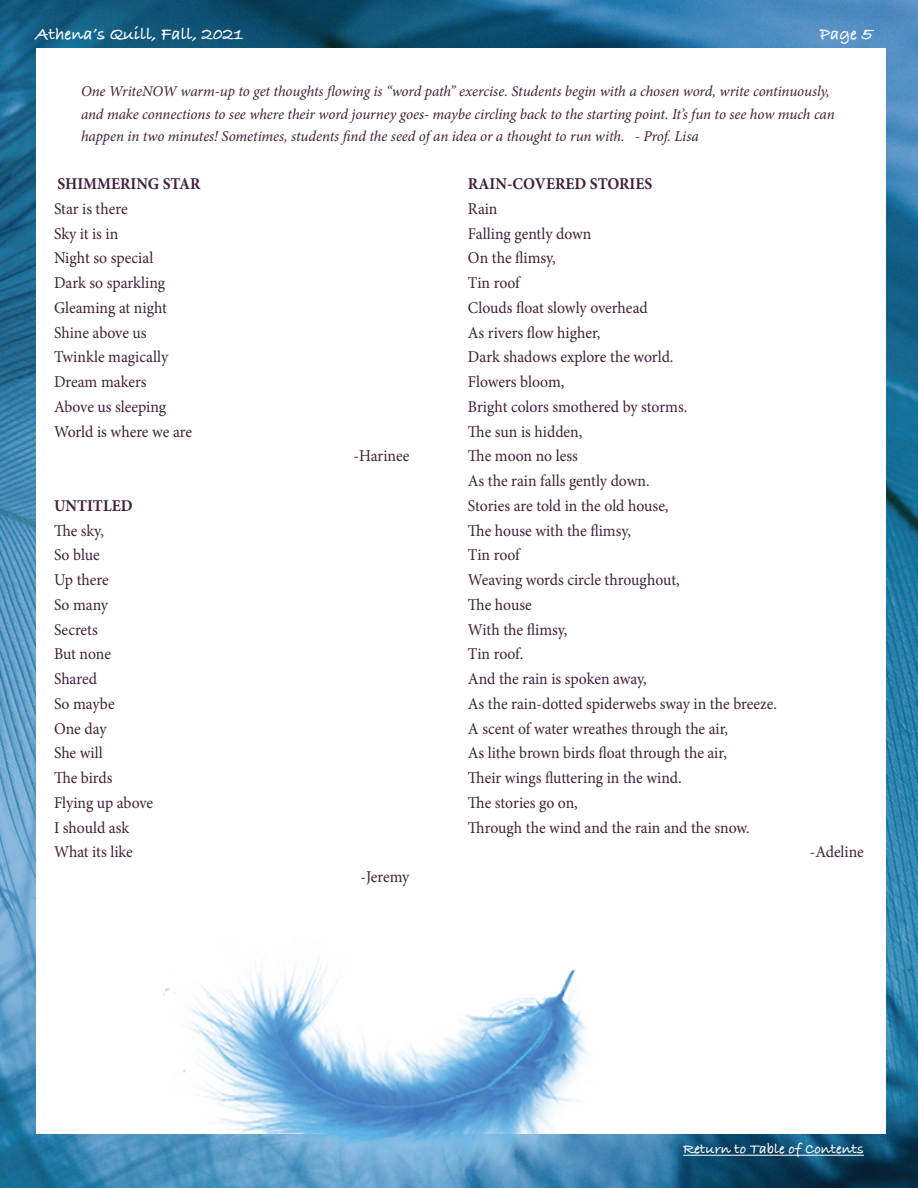
<style>
.page{position:relative;width:918px;height:1188px;background:#fff}
.page>*{position:absolute;margin:0;border:0;box-sizing:border-box;transform-origin:0 0}
.t1{font:700 18px "Bradley Hand ITCTT";color:#fff}
.t2{font:16.5px/24.8px "Minion Pro";letter-spacing:-.005em;color:#3f2238;scale:.95 1}
.t3{font:700 16.5px "Minion Pro";color:#3f2238;scale:.95 1}
.t4{font:italic 15px/22.5px "Minion Pro";letter-spacing:-.01em;color:#3f2238}
.t5{font:700 15px "Bradley Hand ITCTT";color:#fff}
</style>
<div class="page">
<img style="left:0;top:0;width:918px;height:1188px">
<hr style="left:683px;top:1155px;width:181px;height:1px;background:#fff">
<div style="left:36px;top:49px;width:850px;height:1085px;background:#fff"></div>
<img style="left:163px;top:958px;width:450px;height:220px">
<p class="t1" style="left:36px;top:21px;width:209px">Athena’s Quill, Fall, 2021</p>
<p class="t1" style="left:820px;top:21px;width:54px">Page 5</p>
<p class="t4" style="left:81px;top:80px;width:755px">One WriteNOW warm-up to get thoughts flowing is “word path” exercise. Students begin with a chosen word, write continuously, and make connections to see where their word journey goes- maybe circling back to the starting point. It’s fun to see how much can happen in two minutes! Sometimes, students find the seed of an idea or a thought to run with. - Prof. Lisa</p>
<p class="t3" style="left:57px;top:172px;width:152px">SHIMMERING STAR</p>
<p class="t2" style="left:54px;top:196px;width:147px">Star is there<br>Sky it is in<br>Night so special<br>Dark so sparkling<br>Gleaming at night<br>Shine above us<br>Twinkle magically<br>Dream makers<br>Above us sleeping<br>World is where we are</p>
<p class="t3" style="left:54px;top:494px;width:84px">UNTITLED</p>
<p class="t2" style="left:54px;top:518px;width:106px">The sky,<br>So blue<br>Up there<br>So many<br>Secrets<br>But none<br>Shared<br>So maybe<br>One day<br>She will<br>The birds<br>Flying up above<br>I should ask<br>What its like</p>
<p class="t2" style="left:354px;top:444px;width:60px">-Harinee</p>
<p class="t2" style="left:360px;top:865px;width:53px">-Jeremy</p>
<p class="t3" style="left:468px;top:172px;width:196px">RAIN-COVERED STORIES</p>
<p class="t2" style="left:468px;top:196px;width:327px">Rain<br>Falling gently down<br>On the flimsy,<br>Tin roof<br>Clouds float slowly overhead<br>As rivers flow higher,<br>Dark shadows explore the world.<br>Flowers bloom,<br>Bright colors smothered by storms.<br>The sun is hidden,<br>The moon no less<br>As the rain falls gently down.<br>Stories are told in the old house,<br>The house with the flimsy,<br>Tin roof<br>Weaving words circle throughout,<br>The house<br>With the flimsy,<br>Tin roof.<br>And the rain is spoken away,<br>As the rain-dotted spiderwebs sway in the breeze.<br>A scent of water wreathes through the air,<br>As lithe brown birds float through the air,<br>Their wings fluttering in the wind.<br>The stories go on,<br>Through the wind and the rain and the snow.</p>
<p class="t2" style="left:810px;top:840px;width:59px">-Adeline</p>
<p class="t5" style="left:683px;top:1137px;width:182px">Return to Table of Contents</p>
</div>
